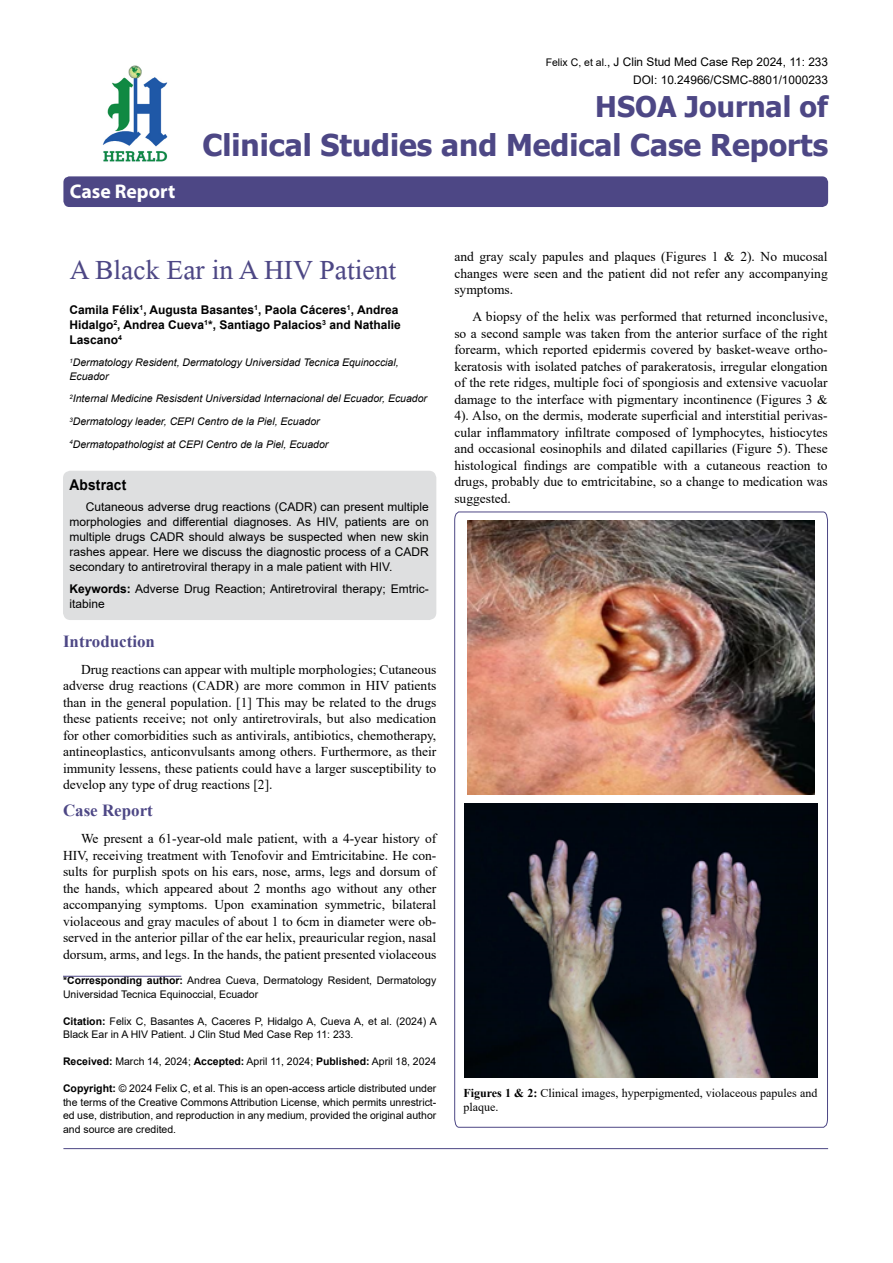
<style>
.page{position:relative;width:893px;height:1263px;background:#fff}
.page>*{position:absolute;margin:0;border:0;box-sizing:border-box;transform-origin:0 0}
.t1{font:41.25px "Microsoft Himalaya";color:#4d4785}
.t2{font:700 30px "Tahoma";color:#4d4785}
.t3{font:700 28.5px "Tahoma";color:#4d4785}
.t4{font:700 19.8px "Myriad Hebrew";color:#fff}
.t5{font:700 16.95px "Times New Roman";color:#4d4785}
.t6{font:700 14.85px "Arial";letter-spacing:.015em;color:#000;scale:.93 1}
.t7{font:13.5px/16.5px "Times New Roman";color:#000;text-align:justify}
.t8{font:12px/15px "Arial";color:#000;text-align:justify}
.t9{font:700 12px/15px "Arial";color:#000}
.t10{font:12px/13.5px "Times New Roman";color:#000}
.t11{font:11.85px/18px "Arial";color:#000;text-align:right}
.t12{font:10.5px/13.5px "Arial";color:#000}
.t13{font:italic 10.5px/22.5px "Arial";color:#000}
.s1{font-size:10.5px}
.s2{font-weight:700}
</style>
<div class="page">
<div style="left:63px;top:176px;width:765px;height:31px;background:#4d4785;border-radius:6px"></div>
<hr style="left:63px;top:976px;width:118px;height:1px;background:#4d4785">
<img style="left:102px;top:65px;width:66px;height:97px">
<hr style="left:63px;top:1148px;width:765px;height:1px;background:#4d4785">
<div style="left:63px;top:471px;width:373px;height:149px;background:#dedfe0;border-radius:8px"></div>
<svg style="left:454px;top:512px;width:374px;height:616px"></svg>
<img style="left:468px;top:520px;width:347px;height:274px">
<img style="left:464px;top:804px;width:353px;height:273px">
<h3 class="t4" style="left:70px;top:180px;width:107px">Case Report</h3>
<p class="t11" style="left:546px;top:53px;width:284px"><span class="s1">Felix C, et al.</span>, J Clin Stud Med Case Rep 2024, 11: 233<br>DOI: 10.24966/CSMC-8801/1000233</p>
<h3 class="t3" style="left:595px;top:87px;width:234px">HSOA Journal of</h3>
<h2 class="t2" style="left:202px;top:124px;width:627px">Clinical Studies and Medical Case Reports</h2>
<h1 class="t1" style="left:70px;top:240px;width:328px">A Black Ear in A HIV Patient</h1>
<p class="t9" style="left:69px;top:302px;width:333px">Camila Félix<sup>1</sup>, Augusta Basantes<sup>1</sup>, Paola Cáceres<sup>1</sup>, Andrea<br>Hidalgo<sup>2</sup>, Andrea Cueva<sup>1</sup>*, Santiago Palacios<sup>3</sup> and Nathalie<br>Lascano<sup>4</sup></p>
<p class="t13" style="left:69px;top:356px;width:331px;line-height:13.5px"><sup>1</sup>Dermatology Resident, Dermatology Universidad Tecnica Equinoccial,<br>Ecuador</p>
<p class="t13" style="left:69px;top:388px;width:359px"><sup>2</sup>Internal Medicine Resisdent Universidad Internacional del Ecuador, Ecuador<br><sup>3</sup>Dermatology leader, CEPI Centro de la Piel, Ecuador<br><sup>4</sup>Dermatopathologist at CEPI Centro de la Piel, Ecuador</p>
<p class="t6" style="left:69px;top:474px;width:63px">Abstract</p>
<p class="t8" style="left:69px;top:499px;width:361px;text-indent:16px">Cutaneous adverse drug reactions (CADR) can present multiple morphologies and differential diagnoses. As HIV, patients are on multiple drugs CADR should always be suspected when new skin rashes appear. Here we discuss the diagnostic process of a CADR secondary to antiretroviral therapy in a male patient with HIV.</p>
<p class="t8" style="left:69px;top:582px;width:361px"><span class="s2">Keywords:</span> Adverse Drug Reaction; Antiretroviral therapy; Emtric&shy;itabine</p>
<p class="t5" style="left:63px;top:629px;width:93px">Introduction</p>
<p class="t7" style="left:63px;top:661px;width:375px;text-indent:18px">Drug reactions can appear with multiple morphologies; Cutaneous adverse drug reactions (CADR) are more common in HIV patients than in the general population. [1] This may be related to the drugs these patients receive; not only antiretrovirals, but also medication for other comorbidities such as antivirals, antibiotics, chemotherapy, antineoplastics, anticonvulsants among others. Furthermore, as their immunity lessens, these patients could have a larger susceptibility to develop any type of drug reactions [2].</p>
<p class="t5" style="left:63px;top:798px;width:91px">Case Report</p>
<p class="t7" style="left:63px;top:830px;width:375px;text-indent:18px">We present a 61-year-old male patient, with a 4-year history of HIV, receiving treatment with Tenofovir and Emtricitabine. He con&shy;sults for purplish spots on his ears, nose, arms, legs and dorsum of the hands, which appeared about 2 months ago without any other accompanying symptoms. Upon examination symmetric, bilateral violaceous and gray macules of about 1 to 6cm in diameter were ob&shy;served in the anterior pillar of the ear helix, preauricular region, nasal dorsum, arms, and legs. In the hands, the patient presented violaceous</p>
<p class="t12" style="left:63px;top:974px;width:375px"><span class="s2">*Corresponding author:</span> Andrea Cueva, Dermatology Resident, Dermatology<br>Universidad Tecnica Equinoccial, Ecuador</p>
<p class="t12" style="left:63px;top:1014px;width:375px"><span class="s2">Citation:</span> Felix C, Basantes A, Caceres P, Hidalgo A, Cueva A, et al. (2024) A<br>Black Ear in A HIV Patient. J Clin Stud Med Case Rep 11: 233.</p>
<p class="t12" style="left:63px;top:1055px;width:375px"><span class="s2">Received:</span> March 14, 2024; <span class="s2">Accepted:</span> April 11, 2024; <span class="s2">Published:</span> April 18, 2024</p>
<p class="t12" style="left:63px;top:1082px;width:375px;text-align:justify"><span class="s2">Copyright:</span> © 2024 Felix C, et al. This is an open-access article distributed under the terms of the Creative Commons Attribution License, which permits unrestrict&shy;ed use, distribution, and reproduction in any medium, provided the original author and source are credited.</p>
<p class="t7" style="left:454px;top:248px;width:375px">and gray scaly papules and plaques (Figures 1 &amp; 2). No mucosal changes were seen and the patient did not refer any accompanying symptoms.</p>
<p class="t7" style="left:454px;top:308px;width:375px;text-indent:18px">A biopsy of the helix was performed that returned inconclusive, so a second sample was taken from the anterior surface of the right forearm, which reported epidermis covered by basket-weave ortho&shy;keratosis with isolated patches of parakeratosis, irregular elongation of the rete ridges, multiple foci of spongiosis and extensive vacuolar damage to the interface with pigmentary incontinence (Figures 3 &amp; 4). Also, on the dermis, moderate superficial and interstitial perivas&shy;cular inflammatory infiltrate composed of lymphocytes, histiocytes and occasional eosinophils and dilated capillaries (Figure 5). These histological findings are compatible with a cutaneous reaction to drugs, probably due to emtricitabine, so a change to medication was suggested.</p>
<p class="t10" style="left:464px;top:1086px;width:355px"><span class="s2">Figures 1 &amp; 2:</span> Clinical images, hyperpigmented, violaceous papules and plaque.</p>
</div>
